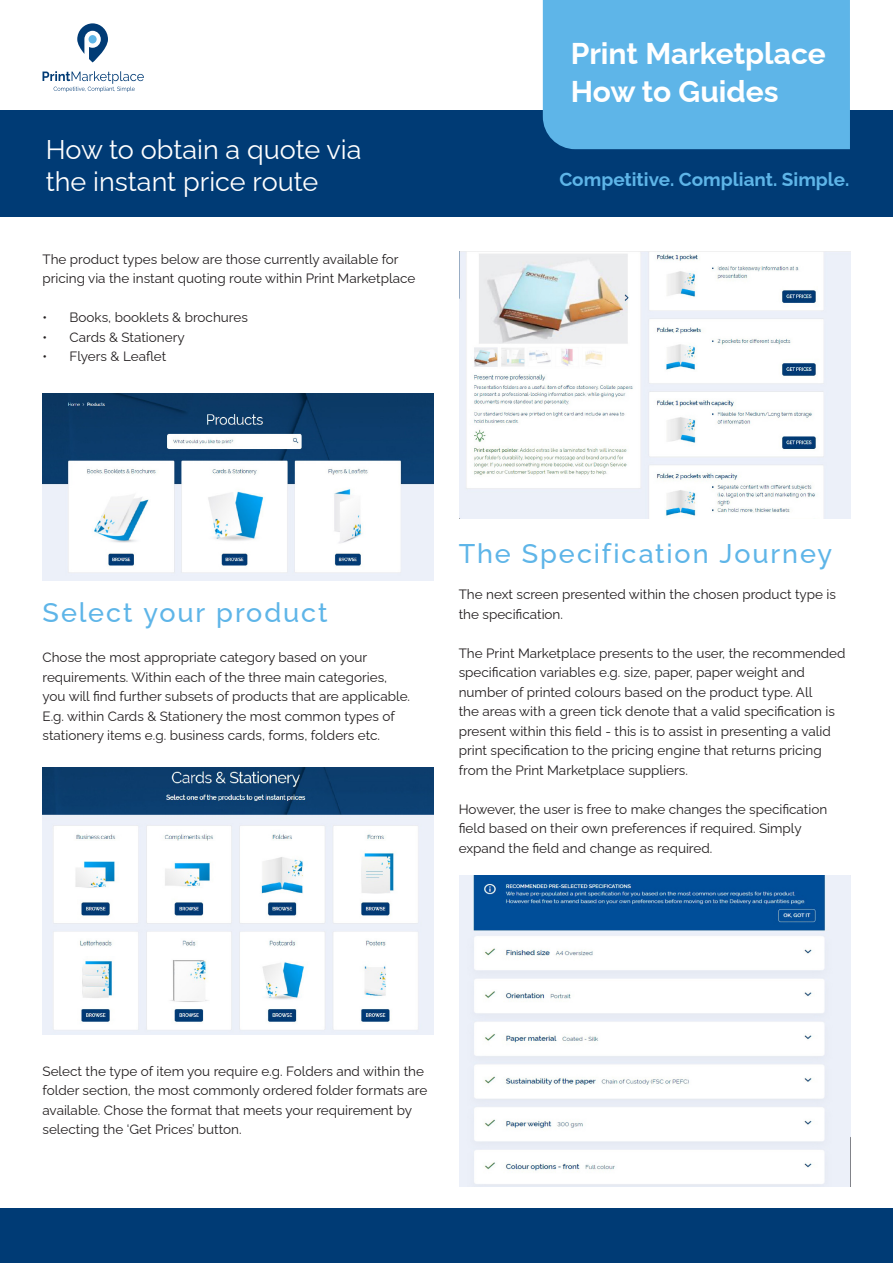
<style>
.page{position:relative;width:893px;height:1263px;background:#fff}
.page>*{position:absolute;margin:0;border:0;box-sizing:border-box;transform-origin:0 0}
.t1{font:700 30px/37.5px "Raleway";color:#fff}
.Body_BOLD{font:27px/32.4px "Raleway";color:#fff}
.t2{font:500 27px "Raleway";letter-spacing:.07em;color:#5eb5e8}
.Body_BOLD-2{font:700 18.9px "Raleway";color:#5eb5e8}
.Body_BOLD-3{font:13.5px/19.5px "Raleway";color:#231f20}
</style>
<div class="page">
<div style="left:0;top:110px;width:893px;height:107px;background:#003b75"></div>
<div style="left:0;top:1209px;width:893px;height:54px;background:#003b75"></div>
<div style="left:543px;top:0;width:307px;height:149px;background:#5eb5e8"></div>
<img style="left:43px;top:394px;width:391px;height:187px">
<img style="left:43px;top:767px;width:391px;height:267px">
<img style="left:459px;top:252px;width:391px;height:266px">
<img style="left:459px;top:875px;width:391px;height:311px">
<svg style="left:43px;top:71px;width:101px;height:21px"></svg>
<svg style="left:77px;top:23px;width:31px;height:39px"></svg>
<div style="left:89px;top:35px;width:8px;height:8px;background:#5eb5e6;border-radius:50%"></div>
<p class="Body_BOLD" style="left:46px;top:130px;width:317px">How to obtain a quote via the instant price route</p>
<p class="Body_BOLD-3" style="left:43px;top:248px;width:374px">The product types below are those currently available for pricing via the instant quoting route within Print Marketplace</p>
<p class="Body_BOLD-3" style="left:43px;top:306px;width:207px">• Books, booklets &amp; brochures</p>
<p class="Body_BOLD-3" style="left:43px;top:326px;width:144px">• Cards &amp; Stationery</p>
<p class="Body_BOLD-3" style="left:43px;top:345px;width:125px">• Flyers &amp; Leaflet</p>
<p class="t1" style="left:571px;top:32px;width:257px">Print Marketplace<br>How to Guides</p>
<p class="Body_BOLD-2" style="left:559px;top:165px;width:292px">Competitive. Compliant. Simple.</p>
<p class="t2" style="left:43px;top:590px;width:287px">Select your product</p>
<p class="Body_BOLD-3" style="left:43px;top:646px;width:369px">Chose the most appropriate category based on your requirements. Within each of the three main categories, you will find further subsets of products that are applicable.<br>E.g. within Cards &amp; Stationery the most common types of stationery items e.g. business cards, forms, folders etc.</p>
<p class="t2" style="left:459px;top:532px;width:375px">The Specification Journey</p>
<p class="Body_BOLD-3" style="left:459px;top:583px;width:379px">The next screen presented within the chosen product type is the specification.</p>
<p class="Body_BOLD-3" style="left:459px;top:642px;width:388px">The Print Marketplace presents to the user, the recommended specification variables e.g. size, paper, paper weight and number of printed colours based on the product type. All<br>the areas with a green tick denote that a valid specification is present within this field - this is to assist in presenting a valid print specification to the pricing engine that returns pricing from the Print Marketplace suppliers.</p>
<p class="Body_BOLD-3" style="left:459px;top:798px;width:370px">However, the user is free to make changes the specification field based on their own preferences if required. Simply expand the field and change as required.</p>
<p class="Body_BOLD-3" style="left:43px;top:1060px;width:386px">Select the type of item you require e.g. Folders and within the folder section, the most commonly ordered folder formats are available. Chose the format that meets your requirement by selecting the ‘Get Prices’ button.</p>
</div>
